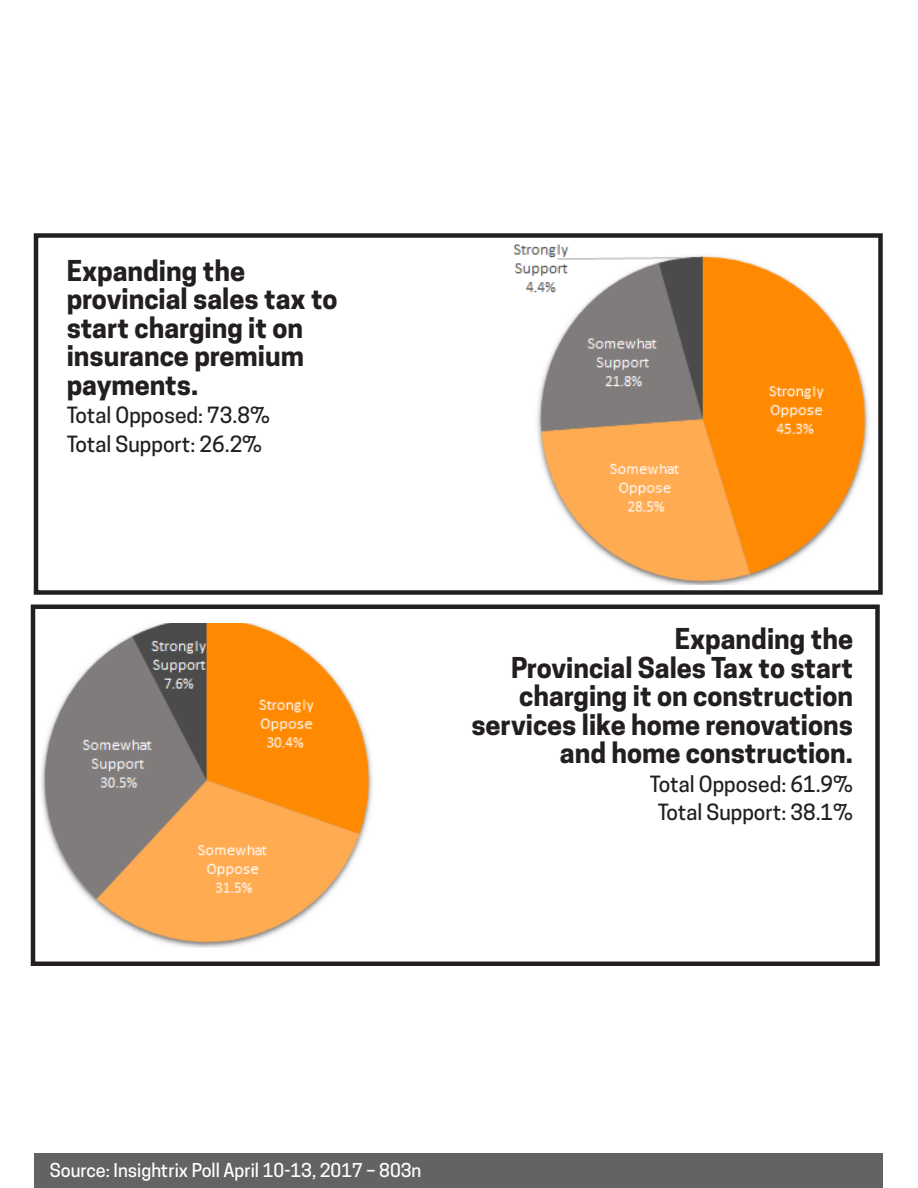
<style>
.page{position:relative;width:918px;height:1188px;background:#fff}
.page>*{position:absolute;margin:0;border:0;box-sizing:border-box;transform-origin:0 0}
.t1{font:700 27px "Cooper Hewitt";color:#231f20}
.t2{font:500 21px "Cooper Hewitt";color:#231f20}
.t3{font:500 18px "Cooper Hewitt";color:#fff}
</style>
<div class="page">
<div style="left:34px;top:1154px;width:849px;height:34px;background:#636366"></div>
<div style="left:34px;top:233px;width:849px;height:362px;border:4px solid #231f20"></div>
<img style="left:513px;top:244px;width:356px;height:341px">
<div style="left:31px;top:604px;width:849px;height:362px;border:4px solid #231f20"></div>
<img style="left:41px;top:623px;width:332px;height:324px">
<p class="t1" style="left:67px;top:254px;width:180px">Expanding the</p>
<p class="t1" style="left:67px;top:283px;width:272px">provincial sales tax to</p>
<p class="t1" style="left:67px;top:311px;width:238px">start charging it on</p>
<p class="t1" style="left:67px;top:340px;width:239px">insurance premium</p>
<p class="t1" style="left:67px;top:368px;width:133px">payments.</p>
<p class="t2" style="left:67px;top:403px;width:205px">Total Opposed: 73.8%</p>
<p class="t2" style="left:67px;top:431px;width:197px">Total Support: 26.2%</p>
<p class="t1" style="left:675px;top:623px;width:180px">Expanding the</p>
<p class="t1" style="left:511px;top:652px;width:343px">Provincial Sales Tax to start</p>
<p class="t1" style="left:519px;top:680px;width:335px">charging it on construction</p>
<p class="t1" style="left:471px;top:709px;width:383px">services like home renovations</p>
<p class="t1" style="left:560px;top:737px;width:295px">and home construction.</p>
<p class="t2" style="left:650px;top:772px;width:205px">Total Opposed: 61.9%</p>
<p class="t2" style="left:658px;top:800px;width:197px">Total Support: 38.1%</p>
<p class="t3" style="left:50px;top:1160px;width:373px">Source: Insightrix Poll April 10-13, 2017 – 803n</p>
</div>
